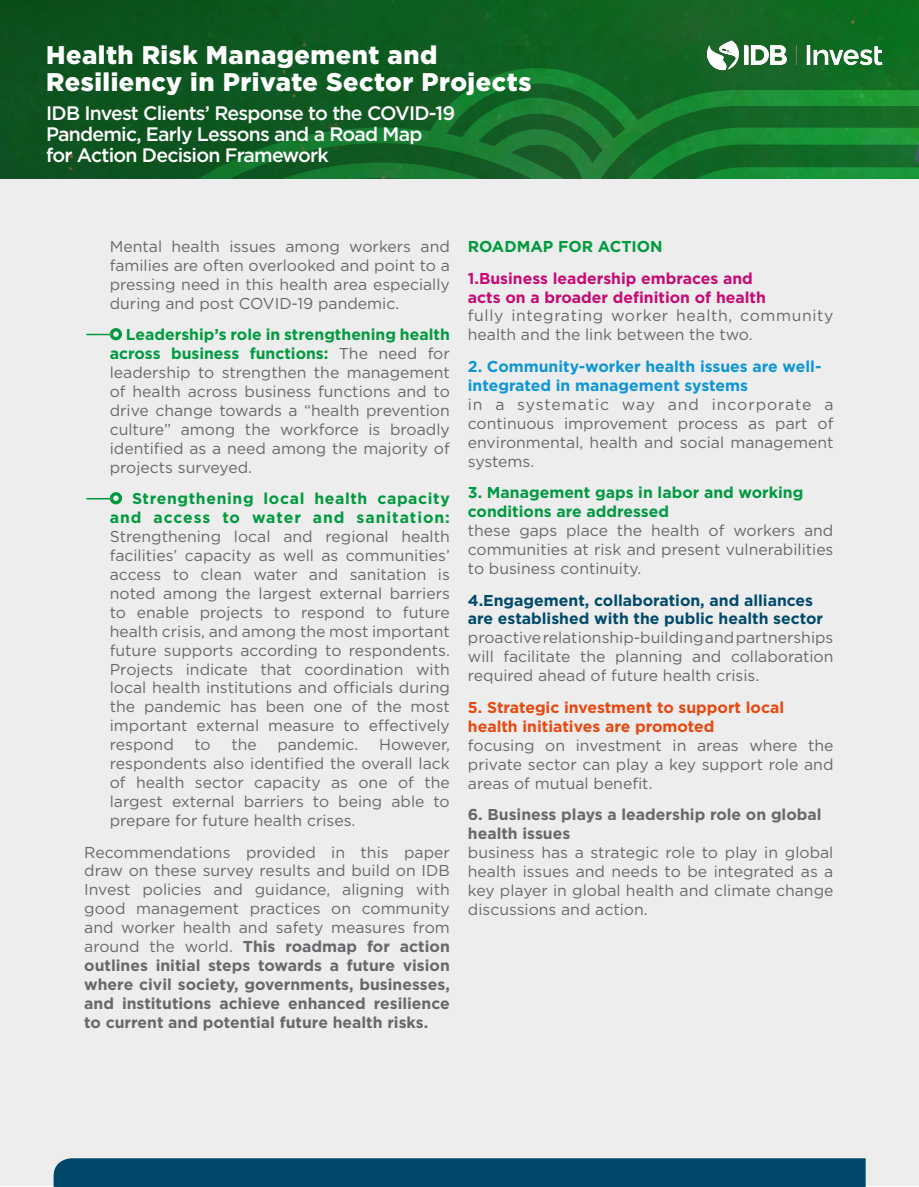
<style>
.page{position:relative;width:919px;height:1187px;background:#fff}
.page>*{position:absolute;margin:0;border:0;box-sizing:border-box;transform-origin:0 0}
.t1{font:900 25.5px/27px "Gotham";letter-spacing:.02em;color:#fff}
.t2{font:500 19.5px/21px "Gotham";letter-spacing:-.04em;color:#fff}
.t3{font:15.75px/18.9px "Gotham";color:#69676b;text-align:justify}
.t4{font:700 15.75px/18.9px "Gotham";color:#00496b}
.t5{font:15.75px/18.9px "Gotham";letter-spacing:.03em;color:#69676b}
.t6{font:700 15.75px/18.9px "Gotham";color:#0d96d6}
.t7{font:700 15.75px/18.9px "Gotham";color:#c70974}
.t8{font:700 15.75px/18.9px "Gotham";color:#e84810}
.t9{font:700 15.75px/18.9px "Gotham";letter-spacing:.04em;color:#009a3e;text-align:right}
.t10{font:700 15.75px/18.9px "Gotham";color:#009940}
.t11{font:700 15.75px/18.9px "Gotham";color:#69676b}
.t12{font:700 15.75px "Gotham";color:#009a3e}
.s1{font-weight:700;color:#009a3e}
.s2{font-weight:700}
</style>
<div class="page">
<img style="left:0;top:0;width:918px;height:179px">
<img style="left:707px;top:38px;width:178px;height:22px">
<svg style="left:413px;top:60px;width:505px;height:60px"></svg>
<svg style="left:443px;top:90px;width:475px;height:30px"></svg>
<svg style="left:89px;top:120px;width:829px;height:59px"></svg>
<div style="left:0;top:179px;width:918px;height:1006px;background:#ededed"></div>
<div style="left:54px;top:1158px;width:811px;height:28px;background:#00496b"></div>
<div style="left:110px;top:328px;width:12px;height:12px;border:3px solid #009a3e;border-radius:50%"></div>
<div style="left:110px;top:492px;width:12px;height:12px;border:3px solid #009a3e;border-radius:50%"></div>
<svg style="left:86px;top:334px;width:26px;height:1px"></svg>
<svg style="left:86px;top:498px;width:26px;height:1px"></svg>
<h1 class="t1" style="left:46px;top:42px;width:486px">Health Risk Management and<br>Resiliency in Private Sector Projects</h1>
<p class="t2" style="left:46px;top:102px;width:410px">IDB Invest Clients’ Response to the COVID-19<br>Pandemic, Early Lessons and a Road Map<br>for Action Decision Framework</p>
<p class="t3" style="left:110px;top:236px;width:341px">Mental health issues among workers and families are often overlooked and point to a pressing need in this health area especially during and post COVID-19 pandemic.</p>
<p class="t3" style="left:110px;top:325px;width:341px;text-indent:16px"><span class="s1">Leadership’s role in strengthening health across business functions:</span> The need for leadership to strengthen the management of health across business functions and to drive change towards a “health prevention culture” among the workforce is broadly identified as a need among the majority of projects surveyed.</p>
<p class="t9" style="left:110px;top:489px;width:341px">Strengthening local health capacity and access to water and sanitation:</p>
<p class="t3" style="left:110px;top:527px;width:341px">Strengthening local and regional health facilities’ capacity as well as communities’ access to clean water and sanitation is noted among the largest external barriers to enable projects to respond to future health crisis, and among the most important future supports according to respondents.<br>Projects indicate that coordination with local health institutions and officials during the pandemic has been one of the most important external measure to effectively respond</p>
<p class="t3" style="left:194px;top:734px;width:18px">to</p>
<p class="t3" style="left:231px;top:734px;width:27px">the</p>
<p class="t3" style="left:277px;top:734px;width:83px">pandemic.</p>
<p class="t3" style="left:110px;top:734px;width:341px;text-indent:269px">However, respondents also identified the overall lack of health sector capacity as one of the largest external barriers to being able to prepare for future health crises.</p>
<p class="t3" style="left:84px;top:842px;width:367px">Recommendations provided in this paper draw on these survey results and build on IDB Invest policies and guidance, aligning with good management practices on community and worker health and safety measures from around the world. <span class="s2">This roadmap for action outlines initial steps towards a future vision where civil society, governments, businesses, and institutions achieve enhanced resilience to current and potential future health risks.</span></p>
<p class="t12" style="left:468px;top:236px;width:196px">ROADMAP FOR ACTION</p>
<p class="t7" style="left:468px;top:268px;width:299px">1.Business leadership embraces and acts on a broader definition of health</p>
<p class="t5" style="left:468px;top:306px;width:367px">fully integrating worker health, community health and the link between the two.</p>
<p class="t6" style="left:468px;top:357px;width:355px">2. Community-worker health issues are well&shy;integrated in management systems</p>
<p class="t3" style="left:468px;top:394px;width:367px">in a systematic way and incorporate a continuous improvement process as part of environmental, health and social management systems.</p>
<p class="t10" style="left:468px;top:483px;width:337px">3. Management gaps in labor and working conditions are addressed</p>
<p class="t3" style="left:468px;top:520px;width:367px">these gaps place the health of workers and communities at risk and present vulnerabilities to business continuity.</p>
<p class="t4" style="left:468px;top:590px;width:357px">4.Engagement, collaboration, and alliances are established with the public health sector</p>
<p class="t3" style="left:468px;top:628px;width:367px">proactive relationship-building and partnerships will facilitate the planning and collaboration required ahead of future health crisis.</p>
<p class="t8" style="left:468px;top:697px;width:318px">5. Strategic investment to support local health initiatives are promoted</p>
<p class="t3" style="left:468px;top:735px;width:367px">focusing on investment in areas where the private sector can play a key support role and areas of mutual benefit.</p>
<p class="t11" style="left:468px;top:805px;width:355px">6. Business plays a leadership role on global health issues</p>
<p class="t3" style="left:468px;top:842px;width:367px">business has a strategic role to play in global health issues and needs to be integrated as a key player in global health and climate change discussions and action.</p>
</div>
